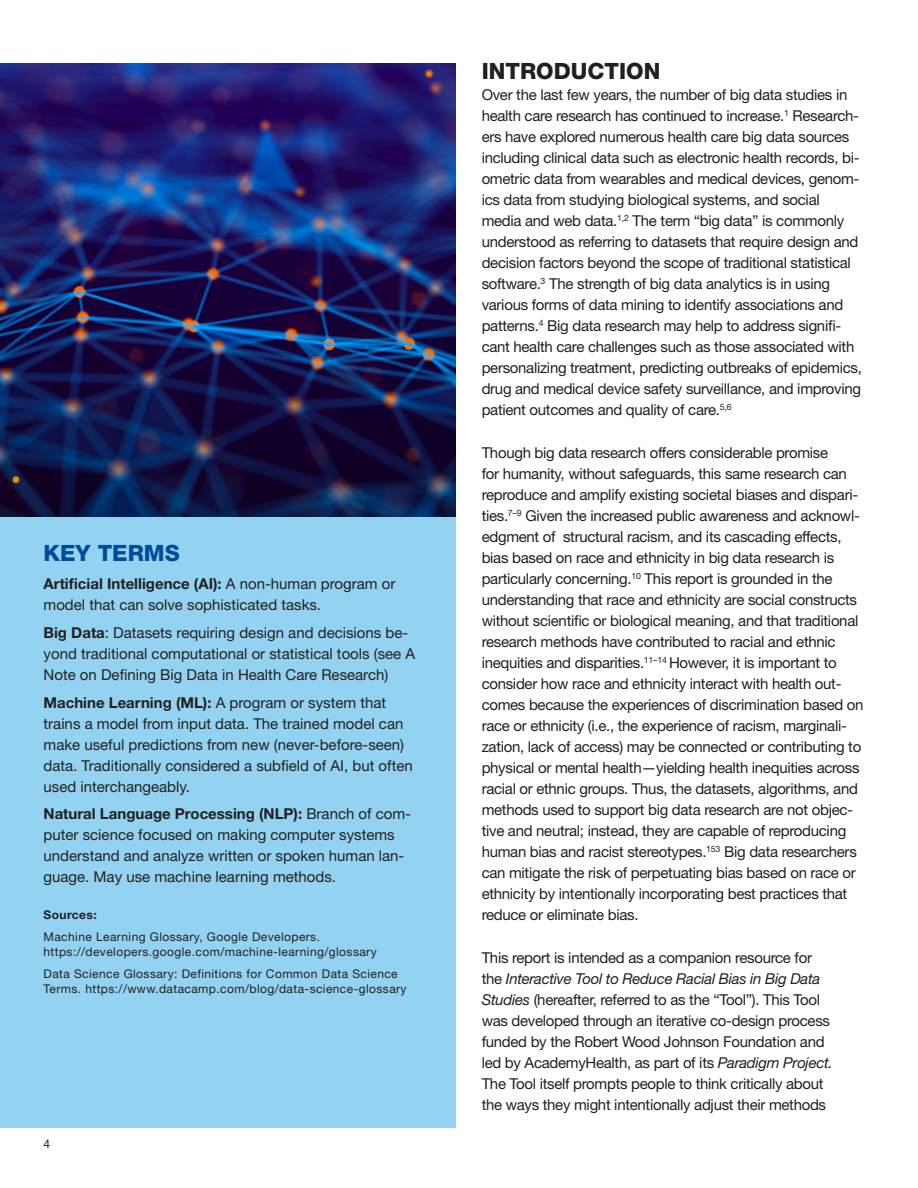
<style>
.page{position:relative;width:918px;height:1188px;background:#fff}
.page>*{position:absolute;margin:0;border:0;box-sizing:border-box;transform-origin:0 0}
.t1{font:800 22.5px "Helvetica Neue LT Std";color:#231f20}
.SUB1{font:800 22.5px "Helvetica Neue LT Std";color:#004c97}
.Body_Text{font:15px/21px "Helvetica Neue LT Std";letter-spacing:-.02em;color:#231f20}
.BOX_text{font:15px/21px "Helvetica Neue LT Std";color:#231f20}
.BOX_text-2{font:12px/15px "Helvetica Neue LT Std";letter-spacing:.035em;color:#231f20}
.BOX_text-3{font:700 12px "Helvetica Neue LT Std";letter-spacing:.035em;color:#231f20}
.s1{font-weight:700}
.s2{font-style:italic}
</style>
<div class="page">
<img style="left:0;top:63px;width:456px;height:454px">
<div style="left:0;top:517px;width:456px;height:611px;background:#93d3f1"></div>
<p class="SUB1" style="left:44px;top:540px;width:138px">KEY TERMS</p>
<p class="BOX_text" style="left:44px;top:573px;width:353px"><span class="s1">Artificial Intelligence (AI):</span> A non-human program or model that can solve sophisticated tasks.</p>
<p class="BOX_text" style="left:44px;top:622px;width:373px"><span class="s1">Big Data</span>: Datasets requiring design and decisions be&shy;yond traditional computational or statistical tools (see A<br>Note on Defining Big Data in Health Care Research)</p>
<p class="BOX_text" style="left:44px;top:692px;width:371px"><span class="s1">Machine Learning (ML):</span> A program or system that trains a model from input data. The trained model can make useful predictions from new (never-before-seen) data. Traditionally considered a subfield of AI, but often used interchangeably.</p>
<p class="BOX_text" style="left:44px;top:803px;width:369px"><span class="s1">Natural Language Processing (NLP):</span> Branch of com&shy;puter science focused on making computer systems understand and analyze written or spoken human lan&shy;guage. May use machine learning methods.</p>
<p class="BOX_text-3" style="left:44px;top:907px;width:55px">Sources:</p>
<p class="BOX_text-2" style="left:44px;top:929px;width:335px">Machine Learning Glossary, Google Developers. https://developers.google.com/machine-learning/glossary</p>
<p class="BOX_text-2" style="left:44px;top:966px;width:365px">Data Science Glossary: Definitions for Common Data Science<br>Terms. https://www.datacamp.com/blog/data-science-glossary</p>
<p class="BOX_text-2" style="left:44px;top:1136px;width:8px">4</p>
<p class="t1" style="left:482px;top:58px;width:180px">INTRODUCTION</p>
<p class="Body_Text" style="left:482px;top:84px;width:382px">Over the last few years, the number of big data studies in health care research has continued to increase.<sup>1</sup> Research&shy;ers have explored numerous health care big data sources including clinical data such as electronic health records, bi&shy;ometric data from wearables and medical devices, genom&shy;ics data from studying biological systems, and social media and web data.<sup>1,2</sup> The term “big data” is commonly understood as referring to datasets that require design and decision factors beyond the scope of traditional statistical software.<sup>3</sup> The strength of big data analytics is in using various forms of data mining to identify associations and patterns.<sup>4</sup> Big data research may help to address signifi&shy;cant health care challenges such as those associated with personalizing treatment, predicting outbreaks of epidemics, drug and medical device safety surveillance, and improving patient outcomes and quality of care.<sup>5,6</sup></p>
<p class="Body_Text" style="left:482px;top:442px;width:383px">Though big data research offers considerable promise<br>for humanity, without safeguards, this same research can reproduce and amplify existing societal biases and dispari&shy;ties.<sup>7–9</sup> Given the increased public awareness and acknowl&shy;edgment of structural racism, and its cascading effects, bias based on race and ethnicity in big data research is particularly concerning.<sup>10</sup> This report is grounded in the understanding that race and ethnicity are social constructs without scientific or biological meaning, and that traditional research methods have contributed to racial and ethnic inequities and disparities.<sup>11–14</sup> However, it is important to consider how race and ethnicity interact with health out&shy;comes because the experiences of discrimination based on race or ethnicity (i.e., the experience of racism, marginali&shy;zation, lack of access) may be connected or contributing to physical or mental health—yielding health inequities across racial or ethnic groups. Thus, the datasets, algorithms, and methods used to support big data research are not objec&shy;tive and neutral; instead, they are capable of reproducing human bias and racist stereotypes.<sup>153</sup> Big data researchers can mitigate the risk of perpetuating bias based on race or ethnicity by intentionally incorporating best practices that reduce or eliminate bias.</p>
<p class="Body_Text" style="left:482px;top:947px;width:353px">This report is intended as a companion resource for the <span class="s2">Interactive Tool to Reduce Racial Bias in Big Data Studies</span> (hereafter, referred to as the “Tool”). This Tool was developed through an iterative co-design process funded by the Robert Wood Johnson Foundation and led by AcademyHealth, as part of its <span class="s2">Paradigm Project.<br></span>The Tool itself prompts people to think critically about the ways they might intentionally adjust their methods</p>
</div>
